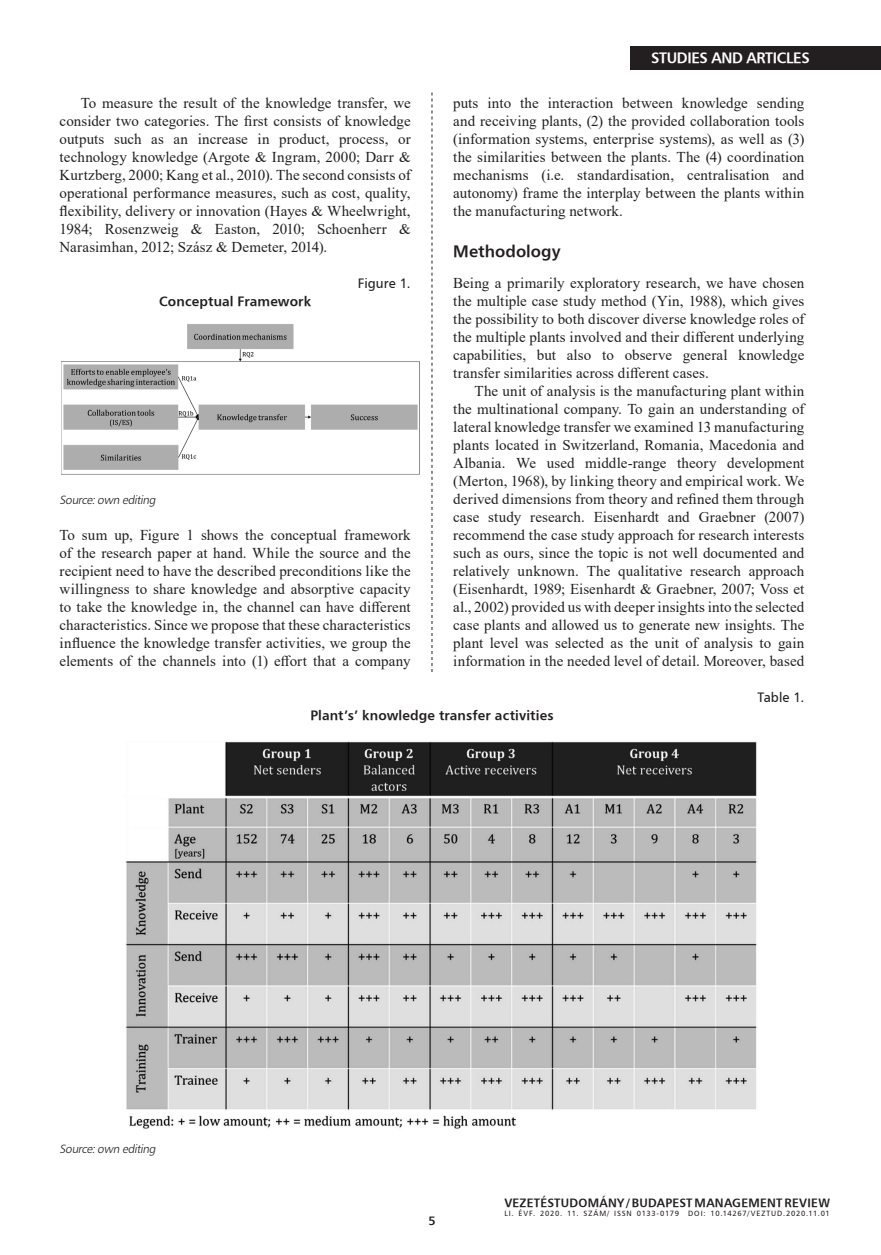
<style>
.page{position:relative;width:881px;height:1255px;background:#fff}
.page>*{position:absolute;margin:0;border:0;box-sizing:border-box;transform-origin:0 0}
.Kiemelés_I{font:16.5px "H Humanist 777 BT Bold";letter-spacing:.005em;color:#231f20}
.kenyérszöveg_opcioná{font:15px/18px "Times New Roman";letter-spacing:.005em;color:#231f20;text-align:justify}
.kenyérszöveg_tompa{font:15px/18px "Times New Roman";letter-spacing:.005em;color:#231f20;text-align:justify}
.t1{font:15px "H Humanist 777 BT Bold";letter-spacing:-.025em;color:#fff}
.Táblázat_cím{font:13.5px "H Humanist 777 BT Bold";letter-spacing:.01em;color:#231f20}
.Táblázat_cím-2{font:13.5px "H Humanist 777 BT";letter-spacing:.005em;color:#231f20}
.t2{font:12px "H Humanist 777 BT Bold";letter-spacing:.02em;color:#231f20}
.kenyérszöveg_tompa-2{font:italic 12px "Humanist 777 Lt PFL";color:#231f20}
.t3{font:7.5px "H Humanist 777 BT";letter-spacing:.1em;color:#231f20}
</style>
<div class="page">
<div style="left:629px;top:46px;width:251px;height:23px;background:#231f20"></div>
<svg style="left:431px;top:92px;width:1px;height:580px"></svg>
<img style="left:61px;top:324px;width:358px;height:151px">
<img style="left:125px;top:741px;width:632px;height:388px">
<p class="t1" style="left:651px;top:49px;width:160px">STUDIES AND ARTICLES</p>
<p class="kenyérszöveg_opcioná" style="left:60px;top:94px;width:352px;text-indent:21px">To measure the result of the knowledge transfer, we consider two categories. The first consists of knowledge outputs such as an increase in product, process, or technology knowledge (Argote &amp; Ingram, 2000; Darr &amp; Kurtzberg, 2000; Kang et al., 2010). The second consists of operational performance measures, such as cost, quality, flexibility, delivery or innovation (Hayes &amp; Wheelwright, 1984; Rosenzweig &amp; Easton, 2010; Schoenherr &amp; Narasimhan, 2012; Szász &amp; Demeter, 2014).</p>
<p class="Táblázat_cím-2" style="left:358px;top:275px;width:54px">Figure 1.</p>
<p class="Táblázat_cím" style="left:159px;top:293px;width:153px">Conceptual Framework</p>
<p class="kenyérszöveg_tompa" style="left:453px;top:94px;width:352px">puts into the interaction between knowledge sending and receiving plants, (2) the provided collaboration tools (information systems, enterprise systems), as well as (3) the similarities between the plants. The (4) coordination mechanisms (i.e. standardisation, centralisation and autonomy) frame the interplay between the plants within the manufacturing network.</p>
<p class="Kiemelés_I" style="left:453px;top:240px;width:109px">Methodology</p>
<p class="kenyérszöveg_tompa" style="left:453px;top:274px;width:352px">Being a primarily exploratory research, we have chosen the multiple case study method (Yin, 1988), which gives the possibility to both discover diverse knowledge roles of the multiple plants involved and their different underlying capabilities, but also to observe general knowledge transfer similarities across different cases.</p>
<p class="kenyérszöveg_opcioná" style="left:453px;top:382px;width:352px;text-indent:21px">The unit of analysis is the manufacturing plant within the multinational company. To gain an understanding of lateral knowledge transfer we examined 13 manufacturing plants located in Switzerland, Romania, Macedonia and Albania. We used middle-range theory development (Merton, 1968), by linking theory and empirical work. We derived dimensions from theory and refined them through case study research. Eisenhardt and Graebner (2007) recommend the case study approach for research interests such as ours, since the topic is not well documented and relatively unknown. The qualitative research approach (Eisenhardt, 1989; Eisenhardt &amp; Graebner, 2007; Voss et al., 2002) provided us with deeper insights into the selected case plants and allowed us to generate new insights. The plant level was selected as the unit of analysis to gain information in the needed level of detail. Moreover, based</p>
<p class="Táblázat_cím-2" style="left:757px;top:689px;width:48px">Table 1.</p>
<p class="Táblázat_cím" style="left:310px;top:707px;width:244px">Plant’s’ knowledge transfer activities</p>
<p class="kenyérszöveg_tompa-2" style="left:60px;top:492px;width:99px">Source:own editing</p>
<p class="kenyérszöveg_tompa" style="left:60px;top:526px;width:352px">To sum up, Figure 1 shows the conceptual framework of the research paper at hand. While the source and the recipient need to have the described preconditions like the willingness to share knowledge and absorptive capacity to take the knowledge in, the channel can have different characteristics. Since we propose that these characteristics influence the knowledge transfer activities, we group the elements of the channels into (1) effort that a company</p>
<p class="kenyérszöveg_tompa-2" style="left:60px;top:1140px;width:99px">Source:own editing</p>
<p class="t2" style="left:428px;top:1212px;width:9px">5</p>
<p class="t2" style="left:504px;top:1194px;width:327px">VEZETÉSTUDOMÁNY / BUDAPEST MANAGEMENT REVIEW</p>
<p class="t3" style="left:504px;top:1208px;width:327px">LI. ÉVF. 2020. 11. SZÁM/ ISSN 0133-0179 DOI: 10.14267/VEZTUD.2020.11.01</p>
</div>
